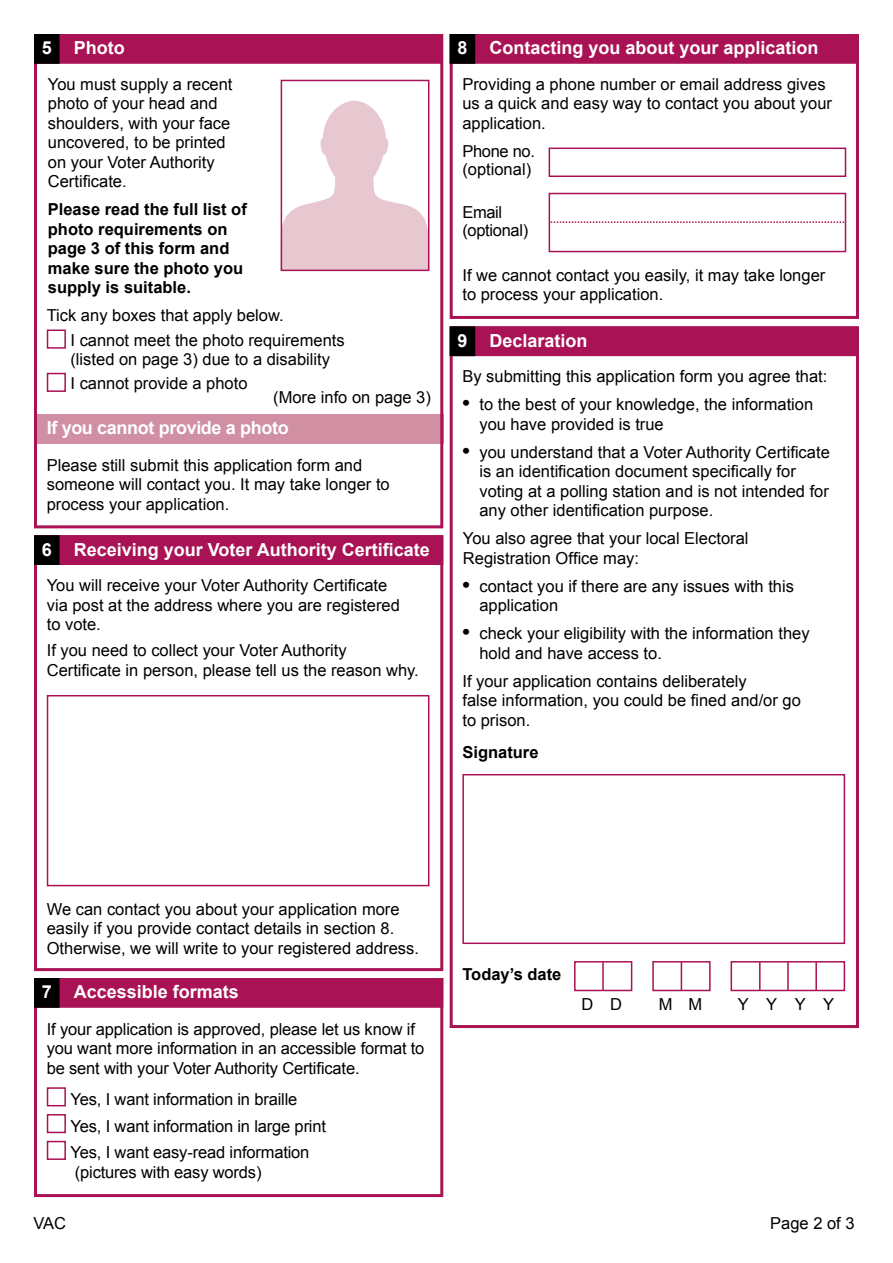
<style>
.page{position:relative;width:893px;height:1263px;background:#fff}
.page>*{position:absolute;margin:0;border:0;box-sizing:border-box;transform-origin:0 0}
.t1{font:700 18px "Arial";color:#fff}
.t2{font:700 18px "Arial";letter-spacing:-.02em;color:#fff}
.t3{font:16.5px/19.5px "Arial";color:#000}
.t4{font:700 16.5px/19.5px "Arial";color:#000}
.t5{font:16.5px/18px "Arial";letter-spacing:-.02em;color:#000}
.s1{font-weight:700;font-size:21px}
</style>
<div class="page">
<div style="left:34px;top:978px;width:409px;height:219px;border:3px solid #a91254"></div>
<div style="left:35px;top:979px;width:408px;height:28px;background:#a91254"></div>
<div style="left:34px;top:978px;width:409px;height:30px;border:2px solid #a91254"></div>
<div style="left:47px;top:1087px;width:19px;height:19px;border:2px solid #a91254"></div>
<div style="left:47px;top:1114px;width:19px;height:19px;border:2px solid #a91254"></div>
<div style="left:47px;top:1141px;width:19px;height:19px;border:2px solid #a91254"></div>
<div style="left:35px;top:979px;width:24px;height:28px;background:#000"></div>
<div style="left:34px;top:978px;width:26px;height:30px;border:2px solid #000"></div>
<div style="left:450px;top:326px;width:409px;height:702px;border:3px solid #a91254"></div>
<div style="left:450px;top:327px;width:408px;height:28px;background:#a91254"></div>
<div style="left:450px;top:326px;width:409px;height:30px;border:2px solid #a91254"></div>
<div style="left:462px;top:774px;width:383px;height:170px;background:#fff;border:2px solid #a91254"></div>
<div style="left:574px;top:961px;width:58px;height:30px;border:2px solid #a91254"></div>
<hr style="left:602px;top:962px;width:2px;height:28px;background:#a91254">
<div style="left:652px;top:961px;width:59px;height:30px;border:2px solid #a91254"></div>
<svg style="left:681px;top:962px;width:1px;height:28px"></svg>
<div style="left:731px;top:961px;width:114px;height:30px;border:2px solid #a91254"></div>
<hr style="left:759px;top:962px;width:2px;height:28px;background:#a91254">
<hr style="left:787px;top:962px;width:2px;height:28px;background:#a91254">
<hr style="left:815px;top:962px;width:2px;height:28px;background:#a91254">
<div style="left:450px;top:327px;width:24px;height:28px;background:#000"></div>
<div style="left:450px;top:326px;width:25px;height:30px;border:2px solid #000"></div>
<div style="left:450px;top:34px;width:409px;height:285px;border:3px solid #a91254"></div>
<div style="left:450px;top:35px;width:408px;height:28px;background:#a91254"></div>
<div style="left:450px;top:34px;width:409px;height:30px;border:2px solid #a91254"></div>
<div style="left:450px;top:35px;width:24px;height:28px;background:#000"></div>
<div style="left:450px;top:34px;width:25px;height:30px;border:2px solid #000"></div>
<div style="left:35px;top:536px;width:408px;height:28px;background:#a91254"></div>
<div style="left:34px;top:535px;width:409px;height:30px;border:2px solid #a91254"></div>
<div style="left:34px;top:535px;width:409px;height:436px;border:3px solid #a91254"></div>
<div style="left:47px;top:695px;width:382px;height:191px;border:2px solid #a91254"></div>
<div style="left:35px;top:536px;width:24px;height:28px;background:#000"></div>
<div style="left:34px;top:535px;width:26px;height:30px;border:2px solid #000"></div>
<div style="left:549px;top:148px;width:297px;height:29px;border:2px solid #a91254"></div>
<div style="left:549px;top:193px;width:297px;height:59px;border:2px solid #a91254"></div>
<svg style="left:551px;top:221px;width:293px;height:2px"></svg>
<div style="left:34px;top:414px;width:409px;height:30px;background:#d08fa2"></div>
<div style="left:34px;top:34px;width:409px;height:494px;border:3px solid #a91254"></div>
<div style="left:35px;top:35px;width:406px;height:28px;background:#a91254"></div>
<div style="left:34px;top:34px;width:408px;height:30px;border:2px solid #a91254"></div>
<div style="left:35px;top:35px;width:24px;height:28px;background:#000"></div>
<div style="left:34px;top:34px;width:26px;height:30px;border:2px solid #000"></div>
<svg style="left:284px;top:101px;width:142px;height:167px"></svg>
<div style="left:47px;top:329px;width:19px;height:20px;border:2px solid #a91254"></div>
<div style="left:47px;top:373px;width:19px;height:19px;border:2px solid #a91254"></div>
<div style="left:281px;top:80px;width:148px;height:191px;border:2px solid #a91254"></div>
<p class="t1" style="left:42px;top:36px;width:12px">5</p>
<p class="t1" style="left:74px;top:36px;width:52px">Photo</p>
<p class="t3" style="left:48px;top:75px;width:186px">You must supply a recent photo of your head and shoulders, with your face uncovered, to be printed on your Voter Authority<br>Certificate.</p>
<p class="t4" style="left:48px;top:200px;width:200px">Please read the full list of photo requirements on page 3 of this form and</p>
<p class="t4" style="left:48px;top:259px;width:197px">make sure the photo you supply is suitable.</p>
<p class="t3" style="left:47px;top:305px;width:238px">Tick any boxes that apply below.</p>
<p class="t3" style="left:70px;top:330px;width:276px">I cannot meet the photo requirements (listed on page 3) due to a disability</p>
<p class="t3" style="left:70px;top:374px;width:179px">I cannot provide a photo</p>
<p class="t3" style="left:273px;top:387px;width:159px">(More info on page 3)</p>
<p class="t2" style="left:47px;top:416px;width:243px">If you cannot provide a photo</p>
<p class="t3" style="left:47px;top:455px;width:344px">Please still submit this application form and someone will contact you. It may take longer to process your application.</p>
<p class="t1" style="left:74px;top:537px;width:358px">Receiving your Voter Authority Certificate</p>
<p class="t3" style="left:47px;top:576px;width:355px">You will receive your Voter Authority Certificate via post at the address where you are registered to vote.</p>
<p class="t3" style="left:47px;top:641px;width:374px">If you need to collect your Voter Authority<br>Certificate in person, please tell us the reason why.</p>
<p class="t1" style="left:42px;top:537px;width:12px">6</p>
<p class="t1" style="left:489px;top:36px;width:331px">Contacting you about your application</p>
<p class="t3" style="left:462px;top:74px;width:371px">Providing a phone number or email address gives us a quick and easy way to contact you about your application.</p>
<p class="t1" style="left:457px;top:36px;width:12px">8</p>
<p class="t3" style="left:462px;top:141px;width:74px">Phone no.</p>
<p class="t3" style="left:462px;top:159px;width:70px">(optional)</p>
<p class="t5" style="left:462px;top:203px;width:67px">Email (optional)</p>
<p class="t3" style="left:462px;top:266px;width:364px">If we cannot contact you easily, it may take longer to process your application.</p>
<p class="t1" style="left:457px;top:328px;width:12px">9</p>
<p class="t1" style="left:489px;top:328px;width:100px">Declaration</p>
<p class="t3" style="left:462px;top:367px;width:366px">By submitting this application form you agree that:</p>
<p class="t3" style="left:479px;top:395px;width:335px;text-indent:-17px"><span class="s1">•</span> to the best of your knowledge, the information you have provided is true</p>
<p class="t3" style="left:479px;top:442px;width:352px;text-indent:-17px"><span class="s1">•</span> you understand that a Voter Authority Certificate is an identification document specifically for voting at a polling station and is not intended for any other identification purpose.</p>
<p class="t3" style="left:463px;top:529px;width:287px">You also agree that your local Electoral</p>
<p class="t3" style="left:463px;top:548px;width:178px">Registration Office may:</p>
<p class="t3" style="left:479px;top:576px;width:316px;text-indent:-17px"><span class="s1">•</span> contact you if there are any issues with this application</p>
<p class="t3" style="left:479px;top:624px;width:332px;text-indent:-17px"><span class="s1">•</span> check your eligibility with the information they hold and have access to.</p>
<p class="t3" style="left:462px;top:671px;width:286px">If your application contains deliberately</p>
<p class="t3" style="left:462px;top:691px;width:340px">false information, you could be fined and/or go</p>
<p class="t3" style="left:462px;top:710px;width:69px">to prison.</p>
<p class="t4" style="left:462px;top:743px;width:78px">Signature</p>
<p class="t3" style="left:47px;top:899px;width:374px">We can contact you about your application more easily if you provide contact details in section 8.<br>Otherwise, we will write to your registered address.</p>
<p class="t1" style="left:74px;top:980px;width:167px">Accessible formats</p>
<p class="t3" style="left:47px;top:1019px;width:379px">If your application is approved, please let us know if you want more information in an accessible format to be sent with your Voter Authority Certificate.</p>
<p class="t3" style="left:70px;top:1089px;width:228px">Yes, I want information in braille</p>
<p class="t3" style="left:70px;top:1116px;width:257px">Yes, I want information in large print</p>
<p class="t3" style="left:70px;top:1143px;width:240px">Yes, I want easy-read information (pictures with easy words)</p>
<p class="t1" style="left:42px;top:980px;width:12px">7</p>
<p class="t4" style="left:462px;top:965px;width:101px">Today’s date</p>
<p class="t3" style="left:581px;top:994px;width:42px">D D</p>
<p class="t3" style="left:659px;top:994px;width:45px">M M</p>
<p class="t3" style="left:738px;top:994px;width:98px">YYYY</p>
<p class="t3" style="left:33px;top:1214px;width:34px">VAC</p>
<p class="t3" style="left:770px;top:1213px;width:86px">Page 2 of 3</p>
</div>
